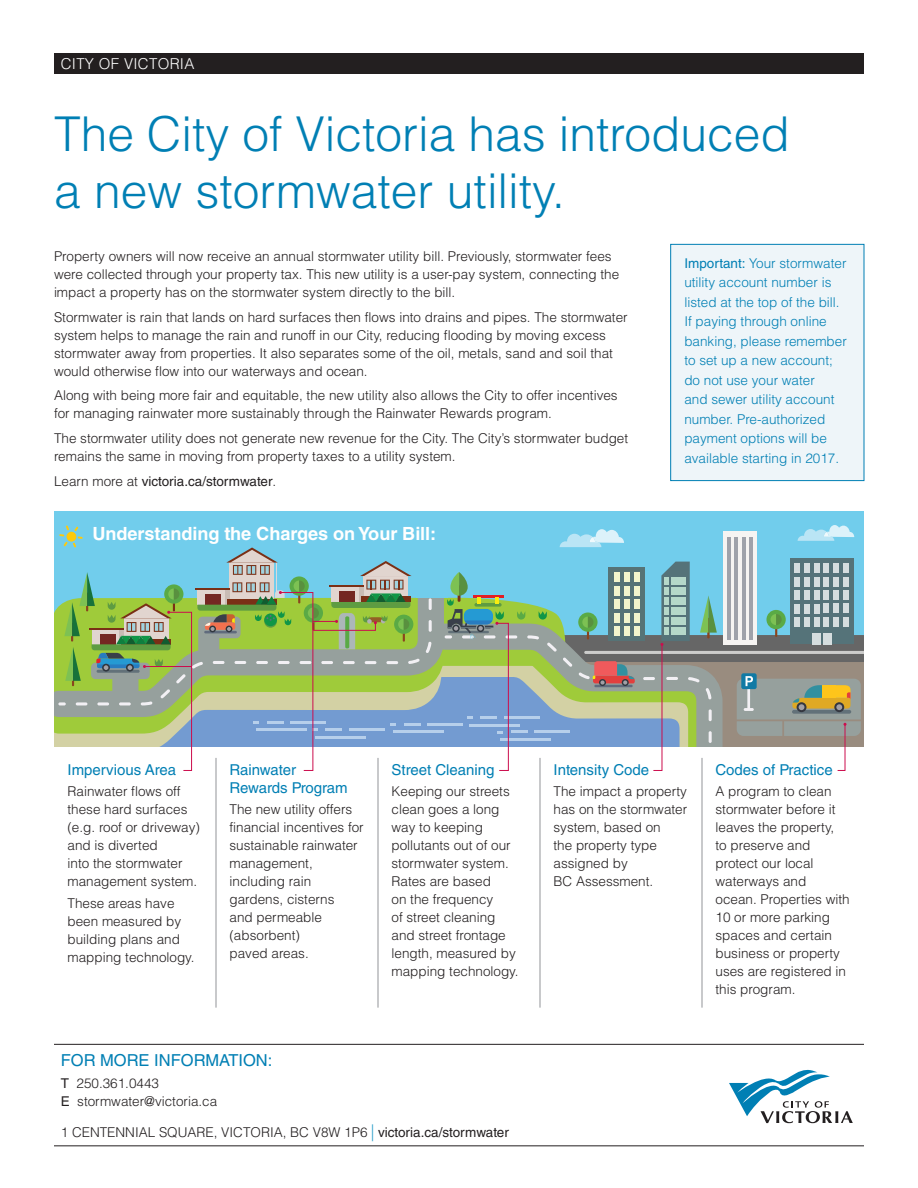
<style>
.page{position:relative;width:918px;height:1188px;background:#fff}
.page>*{position:absolute;margin:0;border:0;box-sizing:border-box;transform-origin:0 0}
.header_k{font:300 48px/57px "Helvetica LT Std";color:#007fb4}
.t1{font:700 18.15px "Helvetica LT Std";letter-spacing:-.005em;color:#fff}
.contact_header_k{font:16.5px "Helvetica LT Std";color:#007fb4}
.body_text_sp__035{font:15px/18px "Helvetica LT Std";color:#007fb4}
.page_header{font:300 15px "Helvetica LT Std";letter-spacing:.02em;color:#fff}
.body_text_sp__0625{font:300 13.5px/18px "Helvetica LT Std";color:#231f20}
.body_text_sp__035-2{font:300 13.5px/18px "Helvetica LT Std";color:#231f20}
.body_text_sp__0625-2{font:300 13.5px/19.5px "Helvetica LT Std";color:#007fb4}
.contact_address_line{font:300 13.5px "Helvetica LT Std";color:#231f20}
.contact_text{font:300 13.5px "Helvetica LT Std";color:#231f20}
.body_text_sp__035-3{font:13.5px "Helvetica LT Std";color:#231f20}
.s1{font-weight:300}
.s2{font-weight:400}
.s3{font-size:16.8px;color:#1f98c6}
</style>
<div class="page">
<hr style="left:54px;top:1044px;width:810px;height:1px;background:#231f20">
<hr style="left:54px;top:1146px;width:810px;height:1px;background:#231f20">
<div style="left:54px;top:53px;width:810px;height:20px;background:#231f20"></div>
<svg style="left:729px;top:1069px;width:124px;height:54px"></svg>
<div style="left:671px;top:244px;width:193px;height:237px;background:#eef5f9"></div>
<div style="left:670px;top:244px;width:194px;height:237px;border:1px solid #007fb4"></div>
<hr style="left:216px;top:758px;width:1px;height:250px;background:#939598">
<hr style="left:378px;top:758px;width:1px;height:250px;background:#939598">
<hr style="left:540px;top:758px;width:1px;height:250px;background:#939598">
<hr style="left:702px;top:758px;width:1px;height:250px;background:#939598">
<div style="left:448px;top:512px;width:416px;height:13px;background:#71cdec"></div>
<div style="left:76px;top:512px;width:341px;height:13px;background:#71cdec"></div>
<div style="left:417px;top:512px;width:31px;height:86px;background:#71cdec"></div>
<svg style="left:54px;top:525px;width:810px;height:246px;background:#96baae"></svg>
<p class="page_header" style="left:61px;top:54px;width:135px">CITY OF VICTORIA</p>
<p class="header_k" style="left:54px;top:105px;width:737px">The City of Victoria has introduced a new stormwater utility.</p>
<p class="body_text_sp__0625" style="left:54px;top:247px;width:567px">Property owners will now receive an annual stormwater utility bill. Previously, stormwater fees were collected through your property tax. This new utility is a user-pay system, connecting the impact a property has on the stormwater system directly to the bill.</p>
<p class="body_text_sp__0625" style="left:54px;top:308px;width:575px">Stormwater is rain that lands on hard surfaces then flows into drains and pipes. The stormwater system helps to manage the rain and runoff in our City, reducing flooding by moving excess stormwater away from properties. It also separates some of the oil, metals, sand and soil that would otherwise flow into our waterways and ocean.</p>
<p class="body_text_sp__0625" style="left:54px;top:386px;width:565px">Along with being more fair and equitable, the new utility also allows the City to offer incentives for managing rainwater more sustainably through the Rainwater Rewards program.</p>
<p class="body_text_sp__0625" style="left:54px;top:429px;width:576px">The stormwater utility does not generate new revenue for the City. The City’s stormwater budget remains the same in moving from property taxes to a utility system.</p>
<p class="body_text_sp__035-3" style="left:54px;top:473px;width:224px"><span class="s1">Learn more at</span> victoria.ca/stormwater<span class="s1">.</span></p>
<p class="body_text_sp__0625-2" style="left:684px;top:253px;width:164px"><span class="s2">Important:</span> Your stormwater utility account number is listed at the top of the bill.<br>If paying through online banking, please remember to set up a new account; do not use your water<br>and sewer utility account number. Pre-authorized payment options will be available starting in 2017.</p>
<p class="t1" style="left:93px;top:523px;width:345px">Understanding the Charges on Your Bill:</p>
<p class="body_text_sp__035" style="left:68px;top:760px;width:110px">Impervious Area</p>
<p class="body_text_sp__035-2" style="left:68px;top:783px;width:134px">Rainwater flows off these hard surfaces (e.g. roof or driveway) and is diverted<br>into the stormwater management system.</p>
<p class="body_text_sp__035-2" style="left:68px;top:894px;width:129px">These areas have been measured by building plans and mapping technology.</p>
<p class="body_text_sp__035" style="left:230px;top:760px;width:120px">Rainwater<br>Rewards Program</p>
<p class="body_text_sp__035-2" style="left:230px;top:801px;width:136px">The new utility offers financial incentives for sustainable rainwater management, including rain gardens, cisterns<br>and permeable (absorbent)<br>paved areas.</p>
<p class="body_text_sp__035" style="left:392px;top:760px;width:105px">Street Cleaning</p>
<p class="body_text_sp__035-2" style="left:392px;top:783px;width:129px">Keeping our streets clean goes a long way to keeping pollutants out of our stormwater system.<br>Rates are based<br>on the frequency<br>of street cleaning and street frontage length, measured by mapping technology.</p>
<p class="contact_header_k" style="left:61px;top:1051px;width:213px">FOR MORE INFORMATION:</p>
<p class="contact_text" style="left:61px;top:1075px;width:100px"><span class="s2">T</span> 250.361.0443</p>
<p class="contact_text" style="left:61px;top:1093px;width:158px"><span class="s2">E</span> stormwater@victoria.ca</p>
<p class="contact_address_line" style="left:61px;top:1124px;width:450px">1 CENTENNIAL SQUARE, VICTORIA, BC V8W 1P6 <span class="s3">|</span> <span class="s2">victoria.ca/stormwater</span></p>
<p class="body_text_sp__035" style="left:554px;top:760px;width:97px">Intensity Code</p>
<p class="body_text_sp__035-2" style="left:554px;top:783px;width:135px">The impact a property has on the stormwater system, based on<br>the property type assigned by<br>BC Assessment.</p>
<p class="body_text_sp__035" style="left:716px;top:760px;width:119px">Codes of Practice</p>
<p class="body_text_sp__035-2" style="left:716px;top:783px;width:136px">A program to clean stormwater before it leaves the property,<br>to preserve and protect our local waterways and ocean. Properties with<br>10 or more parking spaces and certain business or property uses are registered in this program.</p>
</div>
